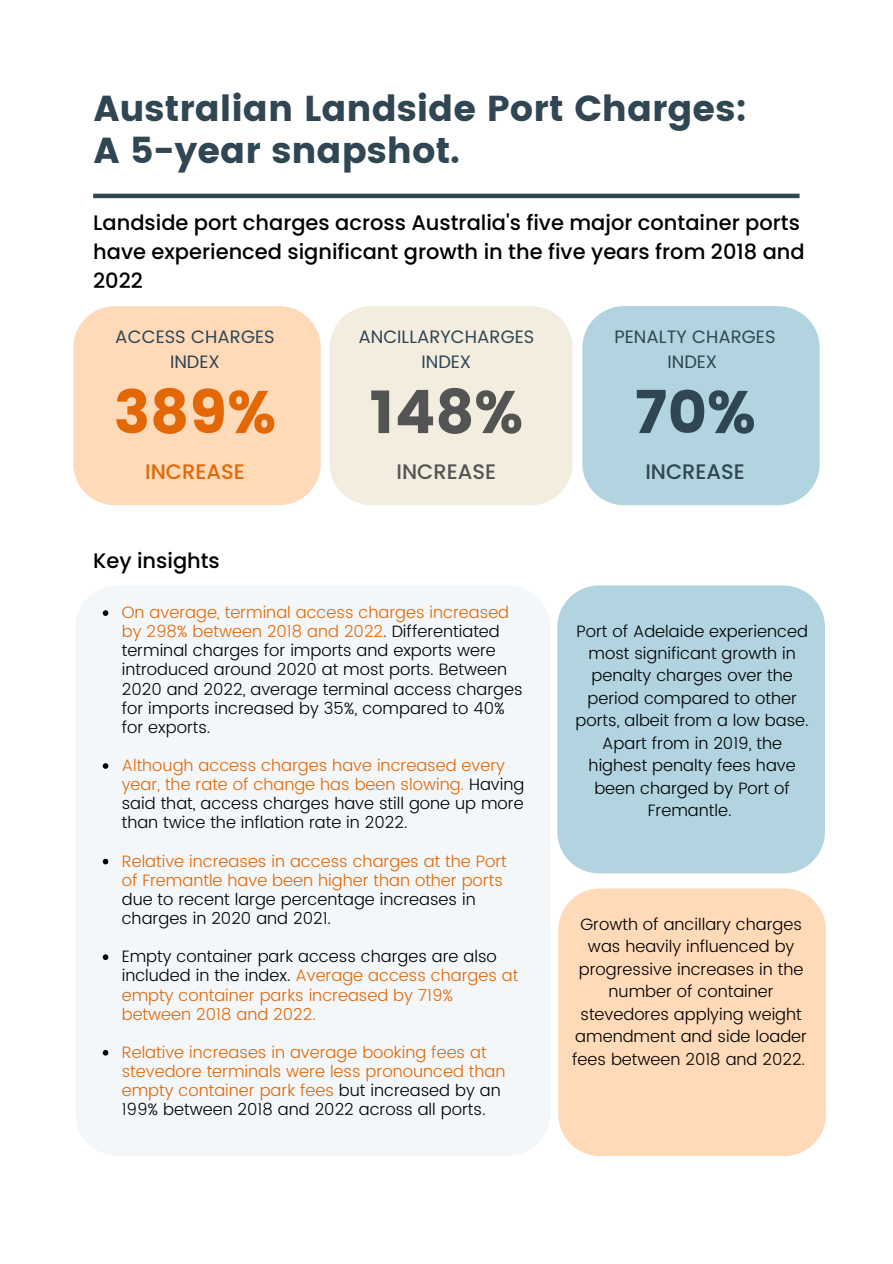
<style>
.page{position:relative;width:893px;height:1264px;background:#fff}
.page>*{position:absolute;margin:0;border:0;box-sizing:border-box;transform-origin:0 0}
.t1{font:60px "Poppins";color:#e36805}
.t2{font:60px "Poppins";color:#545454}
.t3{font:60px "Poppins";color:#304653}
.t4{font:36px/42.8px "Poppins";color:#304653}
.t5{font:500 21px/29.2px "Poppins";color:#000}
.t6{font:500 21px "Poppins";color:#e36805}
.t7{font:500 21px "Poppins";color:#304653}
.t8{font:500 21px "Poppins";color:#545454}
.t9{font:18px/24.8px "Poppins";color:#304653;text-align:center}
.t10{font:300 16.5px/22.5px "Poppins";color:#000}
.t11{font:300 16.5px/19px "Poppins";color:#e36805}
.s1{color:#e36805}
.s2{color:#004aad}
.s3{color:#000}
</style>
<div class="page">
<hr style="left:93px;top:194px;width:706px;height:4px;background:#304653">
<div style="left:73px;top:306px;width:248px;height:199px;background:#ffdab9"></div>
<div style="left:582px;top:306px;width:237px;height:199px;background:#b1d4e0"></div>
<div style="left:329px;top:306px;width:243px;height:199px;background:#f3ede0"></div>
<div style="left:76px;top:586px;width:474px;height:569px;background:#f3f7fa"></div>
<div style="left:557px;top:585px;width:267px;height:288px;background:#b1d4e0"></div>
<div style="left:558px;top:888px;width:267px;height:268px;background:#ffdab9"></div>
<svg style="left:103px;top:610px;width:5px;height:6px"></svg>
<svg style="left:103px;top:763px;width:5px;height:5px"></svg>
<svg style="left:103px;top:858px;width:5px;height:6px"></svg>
<svg style="left:103px;top:954px;width:5px;height:6px"></svg>
<svg style="left:103px;top:1049px;width:5px;height:6px"></svg>
<h2 class="t4" style="left:94px;top:87px;width:654px">Australian Landside Port Charges:<br>A 5-year snapshot.</h2>
<p class="t5" style="left:93px;top:207px;width:713px">Landside port charges across Australia's five major container ports have experienced significant growth in the five years from 2018 and<br>2022</p>
<p class="t9" style="left:115px;top:324px;width:161px">ACCESS CHARGES<br>INDEX</p>
<h1 class="t1" style="left:114px;top:377px;width:164px">389%</h1>
<p class="t6" style="left:145px;top:457px;width:101px">INCREASE</p>
<p class="t5" style="left:93px;top:545px;width:128px">Key insights</p>
<p class="t9" style="left:358px;top:324px;width:177px">ANCILLARYCHARGES<br>INDEX</p>
<h1 class="t2" style="left:369px;top:377px;width:155px">148%</h1>
<p class="t8" style="left:396px;top:457px;width:101px">INCREASE</p>
<p class="t10" style="left:122px;top:603px;width:402px;line-height:19px"><span class="s1">On average, terminal access charges increased by 298% between 2018 and 2022</span><span class="s2">.</span> Differentiated terminal charges for imports and exports were introduced around 2020 at most ports. Between 2020 and 2022, average terminal access charges for imports increased by 35%, compared to 40% for exports.</p>
<p class="t10" style="left:122px;top:755px;width:404px;line-height:19px"><span class="s1">Although access charges have increased every year, the rate of change has been slowing.</span> Having said that, access charges have still gone up more than twice the inflation rate in 2022.</p>
<p class="t11" style="left:122px;top:851px;width:386px">Relative increases in access charges at the Port of Fremantle have been higher than other ports</p>
<p class="t10" style="left:122px;top:889px;width:355px;line-height:19px">due to recent large percentage increases in charges in 2020 and 2021.</p>
<p class="t11" style="left:122px;top:947px;width:398px"><span class="s3">Empty container park access charges are also included in the index.</span> Average access charges at empty container parks increased by 719% between 2018 and 2022.</p>
<p class="t11" style="left:122px;top:1042px;width:385px">Relative increases in average booking fees at stevedore terminals were less pronounced than empty container park fees <span class="s3">but increased by an 199% between 2018 and 2022 across all ports.</span></p>
<p class="t9" style="left:614px;top:324px;width:163px">PENALTY CHARGES<br>INDEX</p>
<h1 class="t3" style="left:634px;top:377px;width:123px">70%</h1>
<p class="t7" style="left:645px;top:457px;width:101px">INCREASE</p>
<p class="t10" style="left:575px;top:619px;width:235px;text-align:center">Port of Adelaide experienced most significant growth in penalty charges over the period compared to other ports, albeit from a low base.<br>Apart from in 2019, the highest penalty fees have been charged by Port of<br>Fremantle.</p>
<p class="t10" style="left:572px;top:912px;width:236px;text-align:center">Growth of ancillary charges was heavily influenced by progressive increases in the number of container stevedores applying weight amendment and side loader fees between 2018 and 2022.</p>
</div>
